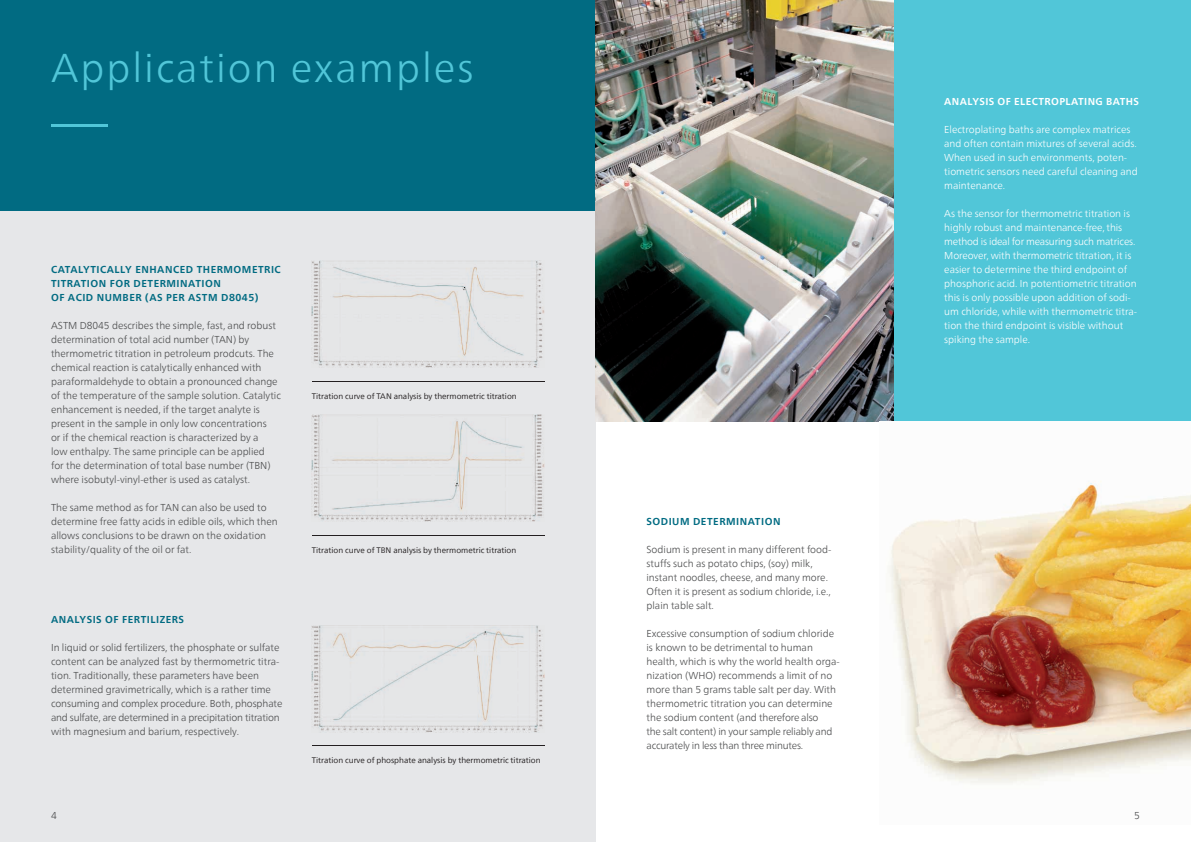
<style>
.page{position:relative;width:1191px;height:842px;background:#fff}
.page>*{position:absolute;margin:0;border:0;box-sizing:border-box;transform-origin:0 0}
.t1{font:300 40px "Neue Frutiger World";letter-spacing:.05em;color:#51c6d8}
.t2{font:300 10px/14px "Neue Frutiger World";color:#4b4c4d}
.t3{font:300 10px/14px "Neue Frutiger World";color:#fff}
.t4{font:700 10px/14px "Neue Frutiger World";letter-spacing:.05em;color:#016b82}
.t5{font:700 10px "Neue Frutiger World";letter-spacing:.04em;color:#fff}
.t6{font:8px "Neue Frutiger World";color:#231f20}
</style>
<div class="page">
<div style="left:893px;top:0;width:298px;height:421px;background:#51c6d8"></div>
<div style="left:0;top:0;width:595px;height:842px;background:#e6e7e9"></div>
<div style="left:0;top:0;width:595px;height:210px;background:#016b82"></div>
<img style="left:595px;top:0;width:298px;height:421px">
<img style="left:888px;top:481px;width:303px;height:303px">
<hr style="left:312px;top:382px;width:232px;height:1px;background:#231f20">
<hr style="left:312px;top:536px;width:232px;height:1px;background:#231f20">
<hr style="left:312px;top:746px;width:232px;height:1px;background:#231f20">
<hr style="left:51px;top:125px;width:57px;height:2px;background:#51c6d8">
<img style="left:312px;top:261px;width:232px;height:107px">
<img style="left:312px;top:415px;width:232px;height:107px">
<img style="left:312px;top:625px;width:232px;height:107px">
<h1 class="t1" style="left:51px;top:37px;width:424px">Application examples</h1>
<p class="t4" style="left:51px;top:262px;width:231px">CATALYTICALLY ENHANCED THERMOMETRIC<br>TITRATION FOR DETERMINATION<br>OF ACID NUMBER (AS PER ASTM D8045)</p>
<p class="t2" style="left:51px;top:318px;width:231px">ASTM D8045 describes the simple, fast, and robust determination of total acid number (TAN) by thermo metric titration in petroleum prodcuts. The chemical reaction is catalytically enhanced with paraformaldehyde to obtain a pronounced change of the temperature of the sample solution. Catalytic enhancement is needed, if the target analyte is present in the sample in only low concentrations<br>or if the chemical reaction is characterized by a<br>low enthalpy. The same principle can be applied<br>for the determi nation of total base number (TBN) where isobutyl-vinyl-ether is used as catalyst.</p>
<p class="t2" style="left:51px;top:500px;width:228px">The same method as for TAN can also be used to determine free fatty acids in edible oils, which then allows conclusions to be drawn on the oxidation stability/quality of the oil or fat.</p>
<p class="t4" style="left:51px;top:612px;width:135px">ANALYSIS OF FERTILIZERS</p>
<p class="t2" style="left:51px;top:640px;width:233px">In liquid or solid fertilizers, the phosphate or sulfate content can be analyzed fast by thermometric titra&shy;tion. Traditionally, these parameters have been determined gravimetrically, which is a rather time consuming and complex procedure. Both, phosphate and sulfate, are determined in a precipitation titration with magnesium and barium, respectively.</p>
<p class="t6" style="left:312px;top:390px;width:206px">Titration curve of TAN analysis by thermometric titration</p>
<p class="t6" style="left:312px;top:544px;width:206px">Titration curve of TBN analysis by thermometric titration</p>
<p class="t6" style="left:312px;top:754px;width:230px">Titration curve of phosphate analysis by thermometric titration</p>
<p class="t4" style="left:646px;top:514px;width:135px">SODIUM DETERMINATION</p>
<p class="t2" style="left:646px;top:542px;width:186px">Sodium is present in many different food&shy;stuffs such as potato chips, (soy) milk, instant noodles, cheese, and many more.<br>Often it is present as sodium chloride, i.e., plain table salt.</p>
<p class="t2" style="left:646px;top:626px;width:195px">Excessive consumption of sodium chloride is known to be detrimental to human health, which is why the world health orga&shy;nization (WHO) recommends a limit of no more than 5 grams table salt per day. With thermometric titration you can determine the sodium content (and therefore also<br>the salt content) in your sample reliably and accurately in less than three minutes.</p>
<p class="t5" style="left:944px;top:93px;width:196px">ANALYSIS OF ELECTROPLATING BATHS</p>
<p class="t3" style="left:944px;top:122px;width:195px">Electroplating baths are complex matrices and often contain mixtures of several acids.<br>When used in such environments, poten&shy;tiometric sensors need careful cleaning and maintenance.</p>
<p class="t3" style="left:944px;top:206px;width:194px">As the sensor for thermo metric titration is highly robust and maintenance-free, this method is ideal for measuring such matrices.<br>Moreover, with thermometric titration, it is easier to determine the third endpoint of phosphoric acid. In potentiometric titration this is only possible upon addition of sodi&shy;um chloride, while with thermometric titra&shy;tion the third endpoint is visible without spiking the sample.</p>
<p class="t2" style="left:51px;top:808px;width:7px">4</p>
<p class="t2" style="left:1134px;top:808px;width:7px">5</p>
</div>
